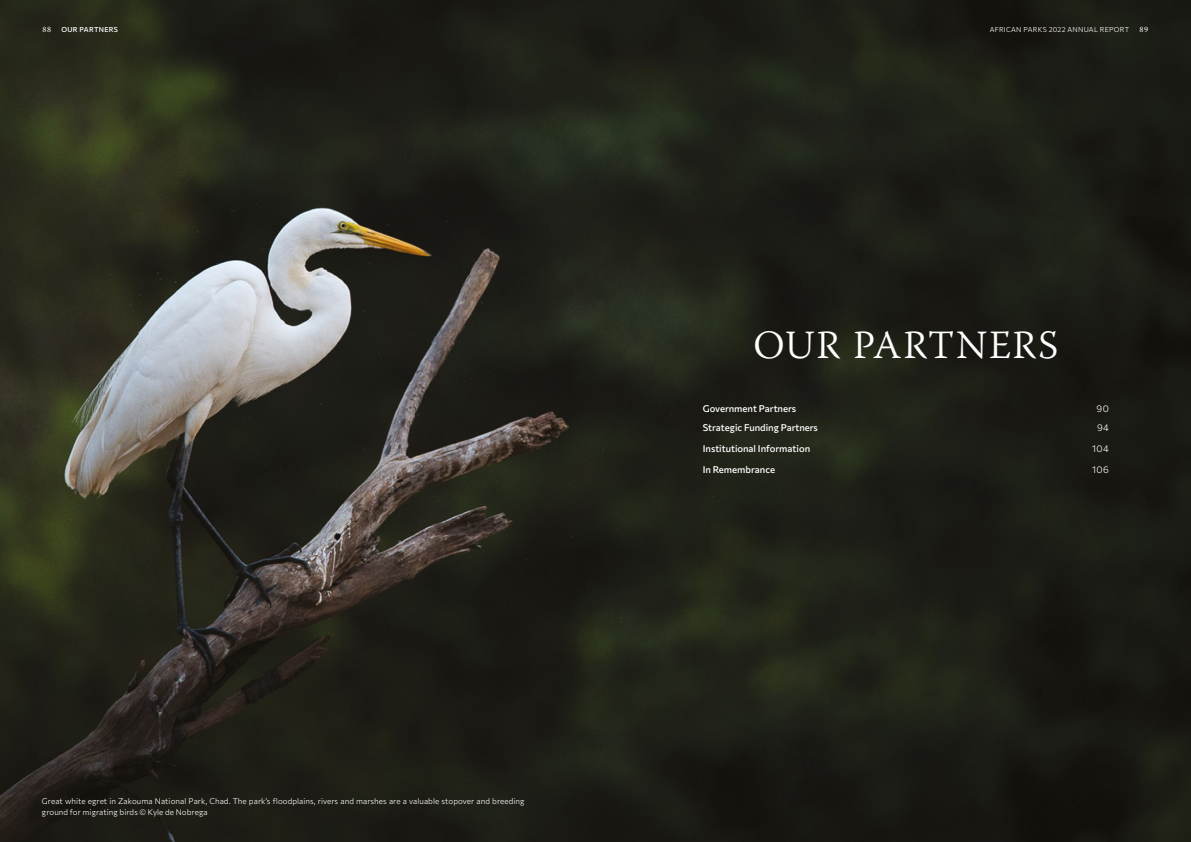
<style>
.page{position:relative;width:1191px;height:842px;background:#fff}
.page>*{position:absolute;margin:0;border:0;box-sizing:border-box;transform-origin:0 0}
.t1{font:300 40px "Warnock Pro";letter-spacing:.03em;color:#fff}
.t2{font:100 9.5px "Commissioner";color:#fff}
.t3{font:100 8px/11px "Commissioner";letter-spacing:.01em;color:#fff}
.t4{font:8px "Warnock Pro";color:#fff}
.t5{font:100 7px "Commissioner";letter-spacing:.04em;color:#fff}
</style>
<div class="page">
<img style="left:0;top:0;width:1191px;height:842px">
<p class="t4" style="left:43px;top:24px;width:10px">88</p>
<p class="t5" style="left:62px;top:24px;width:58px">OUR PARTNERS</p>
<p class="t5" style="left:989px;top:24px;width:141px">AFRICAN PARKS 2022 ANNUAL REPORT</p>
<p class="t4" style="left:1139px;top:24px;width:10px">89</p>
<h1 class="t1" style="left:753px;top:321px;width:306px">OUR PARTNERS</h1>
<p class="t3" style="left:42px;top:795px;width:484px">Great white egret in Zakouma National Park, Chad. The park’s floodplains, rivers and marshes are a valuable stopover and breeding ground for migrating birds © Kyle de Nobrega</p>
<p class="t2" style="left:703px;top:401px;width:95px">Government Partners</p>
<p class="t2" style="left:1096px;top:401px;width:14px">90</p>
<p class="t2" style="left:703px;top:420px;width:117px">Strategic Funding Partners</p>
<p class="t2" style="left:1097px;top:420px;width:13px">94</p>
<p class="t2" style="left:703px;top:441px;width:109px">Institutional Information</p>
<p class="t2" style="left:1092px;top:441px;width:18px">104</p>
<p class="t2" style="left:703px;top:462px;width:74px">In Remembrance</p>
<p class="t2" style="left:1092px;top:462px;width:18px">106</p>
</div>
